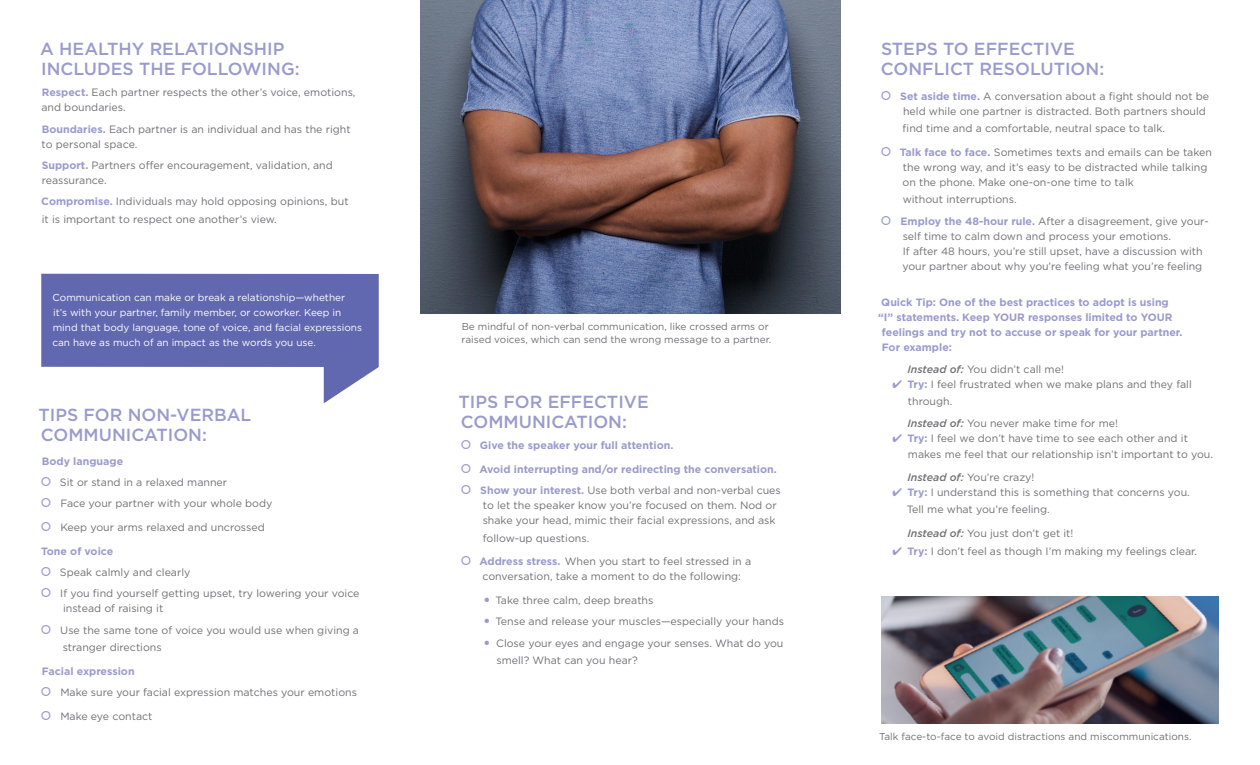
<style>
.page{position:relative;width:1260px;height:765px;background:#fff}
.page>*{position:absolute;margin:0;border:0;box-sizing:border-box;transform-origin:0 0}
.BODY{font:500 17.5px/20px "Gotham";color:#9a9bcd}
.Healthy_Relationship{font:500 17.5px/20px "Gotham";color:#9a9bcd}
.BODY-2{font:10.62px/15px "Gotham";color:#717074}
.BODY-3{font:700 10.62px "Gotham";color:#9a9bcd}
.instead_of{font:10.62px "Gotham";color:#717074}
.BODY-4{font:10px/15px "Gotham";color:#fff}
.BODY-5{font:10px/13.8px "Gotham";color:#717074}
.s1{font-weight:700;color:#9a9bcd}
.s2{font-weight:500;font-style:italic}
.s3{color:#9a9bcd}
</style>
<div class="page">
<img style="left:420px;top:0;width:420px;height:313px">
<div style="left:41px;top:274px;width:338px;height:93px;background:#6168b0"></div>
<svg style="left:324px;top:357px;width:55px;height:46px"></svg>
<img style="left:881px;top:596px;width:338px;height:128px">
<p class="BODY" style="left:40px;top:39px;width:261px">A HEALTHY RELATIONSHIP<br>INCLUDES THE FOLLOWING:</p>
<p class="BODY-2" style="left:41px;top:85px;width:316px"><span class="s1">Respect.</span> Each partner respects the other’s voice, emotions, and boundaries.</p>
<p class="BODY-2" style="left:42px;top:121px;width:311px"><span class="s1">Boundaries.</span> Each partner is an individual and has the right to personal space.</p>
<p class="BODY-2" style="left:42px;top:158px;width:293px"><span class="s1">Support.</span> Partners offer encouragement, validation, and reassurance.</p>
<p class="BODY-2" style="left:41px;top:193px;width:309px;line-height:17.5px"><span class="s1">Compromise.</span> Individuals may hold opposing opinions, but it is important to respect one another’s view.</p>
<p class="BODY-4" style="left:52px;top:290px;width:311px">Communication can make or break a relationship—whether<br>it’s with your partner, family member, or coworker. Keep in mind that body language, tone of voice, and facial expressions can have as much of an impact as the words you use.</p>
<p class="BODY" style="left:38px;top:405px;width:214px">TIPS FOR NON-VERBAL<br>COMMUNICATION:</p>
<p class="BODY-3" style="left:42px;top:454px;width:83px">Body language</p>
<p class="BODY-2" style="left:60px;top:475px;width:169px">Sit or stand in a relaxed manner</p>
<p class="BODY-2" style="left:60px;top:496px;width:214px">Face your partner with your whole body</p>
<p class="BODY-2" style="left:60px;top:520px;width:206px">Keep your arms relaxed and uncrossed</p>
<p class="BODY-3" style="left:41px;top:544px;width:74px">Tone of voice</p>
<p class="BODY-2" style="left:60px;top:565px;width:132px">Speak calmly and clearly</p>
<p class="BODY-2" style="left:60px;top:586px;width:301px">If you find yourself getting upset, try lowering your voice instead of raising it</p>
<p class="BODY-2" style="left:60px;top:621px;width:300px;line-height:17.5px">Use the same tone of voice you would use when giving a stranger directions</p>
<p class="BODY-3" style="left:42px;top:664px;width:94px">Facial expression</p>
<p class="BODY-2" style="left:60px;top:685px;width:298px">Make sure your facial expression matches your emotions</p>
<p class="BODY-2" style="left:60px;top:709px;width:94px">Make eye contact</p>
<p class="BODY-5" style="left:462px;top:319px;width:311px">Be mindful of non-verbal communication, like crossed arms or raised voices, which can send the wrong message to a partner.</p>
<p class="BODY" style="left:458px;top:392px;width:192px">TIPS FOR EFFECTIVE<br>COMMUNICATION:</p>
<p class="BODY-3" style="left:480px;top:438px;width:195px">Give the speaker your full attention.</p>
<p class="BODY-3" style="left:480px;top:462px;width:299px">Avoid interrupting and/or redirecting the conversation.</p>
<p class="BODY-2" style="left:480px;top:483px;width:302px"><span class="s1">Show your interest.</span> Use both verbal and non-verbal cues to let the speaker know you’re focused on them. Nod or shake your head, mimic their facial expressions, and ask</p>
<p class="BODY-2" style="left:483px;top:530px;width:108px">follow-up questions.</p>
<p class="BODY-2" style="left:480px;top:554px;width:273px"><span class="s1">Address stress.</span> When you start to feel stressed in a conversation, take a moment to do the following:</p>
<p class="BODY-2" style="left:495px;top:593px;width:160px">Take three calm, deep breaths</p>
<p class="BODY-2" style="left:495px;top:614px;width:290px">Tense and release your muscles—especially your hands</p>
<p class="BODY-2" style="left:496px;top:634px;width:289px;line-height:17.5px">Close your eyes and engage your senses. What do you smell? What can you hear?</p>
<p class="Healthy_Relationship" style="left:881px;top:39px;width:225px">STEPS TO EFFECTIVE<br>CONFLICT RESOLUTION:</p>
<p class="BODY-2" style="left:900px;top:88px;width:310px"><span class="s1">Set aside time.</span> A conversation about a fight should not be held while one partner is distracted. Both partners should</p>
<p class="BODY-2" style="left:903px;top:121px;width:264px">find time and a comfortable, neutral space to talk.</p>
<p class="BODY-2" style="left:900px;top:144px;width:314px"><span class="s1">Talk face to face.</span> Sometimes texts and emails can be taken the wrong way, and it’s easy to be distracted while talking on the phone. Make one-on-one time to talk</p>
<p class="BODY-2" style="left:903px;top:192px;width:116px">without interruptions.</p>
<p class="BODY-2" style="left:900px;top:213px;width:310px"><span class="s1">Employ the 48-hour rule.</span> After a disagreement, give your&shy;self time to calm down and process your emotions.<br>If after 48 hours, you’re still upset, have a discussion with your partner about why you’re feeling what you’re feeling</p>
<p class="BODY-3" style="left:881px;top:295px;width:289px">Quick Tip: One of the best practices to adopt is using</p>
<p class="BODY-3" style="left:878px;top:310px;width:296px">“I” statements. Keep YOUR responses limited to YOUR</p>
<p class="BODY-3" style="left:882px;top:325px;width:302px">feelings and try not to accuse or speak for your partner.</p>
<p class="BODY-3" style="left:882px;top:340px;width:72px">For example:</p>
<p class="instead_of" style="left:908px;top:363px;width:158px"><span class="s2">Instead of:</span> You didn’t call me!</p>
<p class="BODY-2" style="left:908px;top:376px;width:285px;line-height:16.2px;text-indent:-16px"><span class="s3">✔</span> <span class="s1">Try:</span> I feel frustrated when we make plans and they fall through.</p>
<p class="instead_of" style="left:908px;top:417px;width:212px"><span class="s2">Instead of:</span> You never make time for me!</p>
<p class="BODY-2" style="left:908px;top:430px;width:307px;line-height:16.2px;text-indent:-16px"><span class="s3">✔</span> <span class="s1">Try:</span> I feel we don’t have time to see each other and it makes me feel that our relationship isn’t important to you.</p>
<p class="instead_of" style="left:908px;top:470px;width:128px"><span class="s2">Instead of:</span> You’re crazy!</p>
<p class="BODY-2" style="left:907px;top:483px;width:285px;line-height:17.5px;text-indent:-14px"><span class="s3">✔</span> <span class="s1">Try:</span> I understand this is something that concerns you.<br>Tell me what you’re feeling.</p>
<p class="instead_of" style="left:908px;top:527px;width:167px"><span class="s2">Instead of:</span> You just don’t get it!</p>
<p class="BODY-2" style="left:892px;top:543px;width:306px"><span class="s3">✔</span> <span class="s1">Try:</span> I don’t feel as though I’m making my feelings clear.</p>
<p class="BODY-5" style="left:879px;top:730px;width:314px">Talk face-to-face to avoid distractions and miscommunications.</p>
</div>
